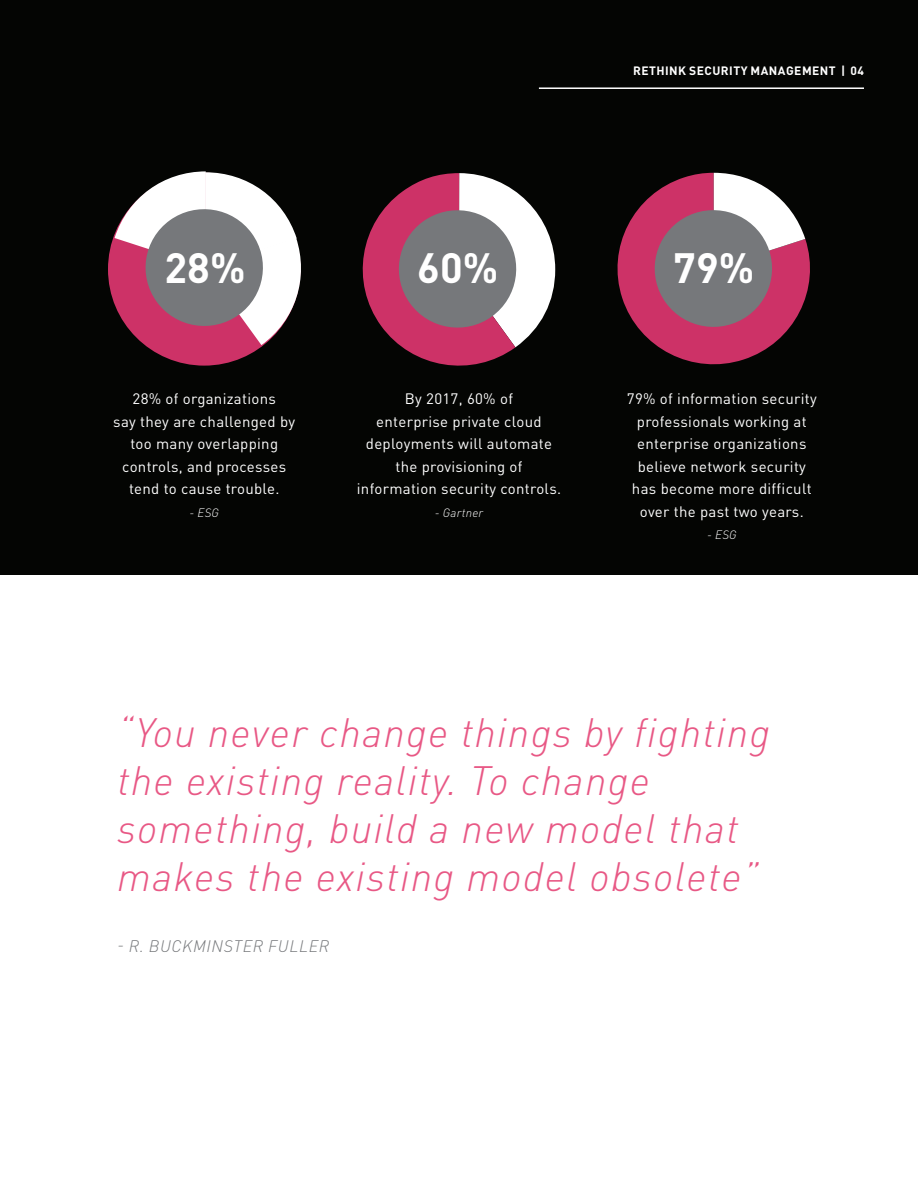
<style>
.page{position:relative;width:918px;height:1188px;background:#fff}
.page>*{position:absolute;margin:0;border:0;box-sizing:border-box;transform-origin:0 0}
.Body{font:700 41.85px "DINOT";color:#fff}
.t1{font:italic 300 40.5px/48px "DINOT";letter-spacing:.03em;color:#e85885}
.t2{font:italic 300 16.5px "DINOT";letter-spacing:.04em;color:#76787b}
.Body-2{font:15px/22.5px "DINOT";letter-spacing:.02em;color:#fff;text-align:center}
.t3{font:700 12px "DINOT";letter-spacing:.04em;color:#fff}
.Body-3{font:italic 300 12px "DINOT";letter-spacing:.02em;color:#fff}
</style>
<div class="page">
<div style="left:0;top:0;width:918px;height:575px;background:#040503"></div>
<hr style="left:539px;top:87px;width:325px;height:2px;background:#fff">
<svg style="left:362px;top:173px;width:193px;height:193px"></svg>
<svg style="left:617px;top:199px;width:193px;height:166px;fill:#cd3267"></svg>
<svg style="left:647px;top:173px;width:158px;height:162px;background:#9c687b"></svg>
<div style="left:108px;top:173px;width:192px;height:193px;background:#cd3267;border-radius:50%"></div>
<svg style="left:115px;top:171px;width:186px;height:174px"></svg>
<p class="t3" style="left:633px;top:63px;width:232px">RETHINK SECURITY MANAGEMENT | 04</p>
<p class="Body" style="left:165px;top:241px;width:82px">28%</p>
<p class="Body-2" style="left:113px;top:387px;width:183px">28% of organizations<br>say they are challenged by too many overlapping controls, and processes tend to cause trouble.</p>
<p class="Body-3" style="left:189px;top:505px;width:31px">- ESG</p>
<p class="Body" style="left:417px;top:241px;width:82px">60%</p>
<p class="Body-2" style="left:357px;top:387px;width:206px">By 2017, 60% of<br>enterprise private cloud deployments will automate the provisioning of information security controls.</p>
<p class="Body-3" style="left:435px;top:505px;width:50px">- Gartner</p>
<p class="Body" style="left:673px;top:241px;width:82px">79%</p>
<p class="Body-2" style="left:627px;top:387px;width:191px">79% of information security professionals working at enterprise organizations believe network security has become more difficult over the past two years.</p>
<p class="Body-3" style="left:707px;top:528px;width:31px">- ESG</p>
<p class="t1" style="left:117px;top:708px;width:655px">“You never change things by fighting the existing reality. To change something, build a new model that makes the existing model obsolete”</p>
<p class="t2" style="left:117px;top:936px;width:214px">- R. BUCKMINSTER FULLER</p>
</div>
